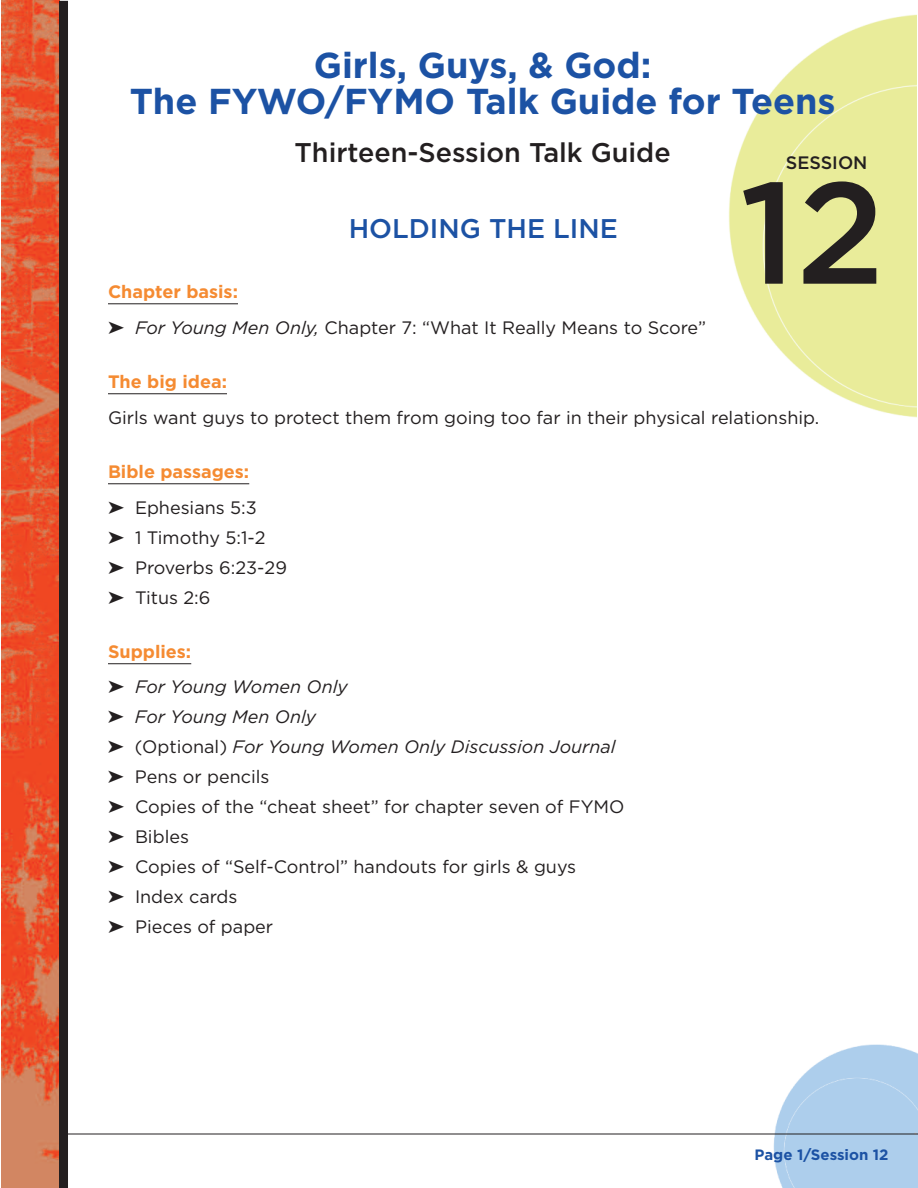
<style>
.page{position:relative;width:918px;height:1188px;background:#fff}
.page>*{position:absolute;margin:0;border:0;box-sizing:border-box;transform-origin:0 0}
.t1{font:500 144px "Gotham";color:#231f20}
.t2{font:700 36px/36px "Gotham";color:#1c52a4;text-align:center}
.t3{font:500 27px "Gotham";color:#231f20}
.t4{font:500 27px "Gotham";color:#1c52a4}
.t5{font:18px/30px "Gotham";color:#231f20}
.t6{font:700 18px/36px "Gotham";color:#f58b32}
.t7{font:italic 18px/36px "Gotham";color:#231f20}
.t8{font:500 18px "Gotham";color:#231f20}
.t9{font:700 15px "Gotham";color:#1c52a4}
.s1{font-weight:700;color:#f58b32}
.s2{font-style:italic}
.s3{color:#231f20}
.s4{font-weight:400;color:#231f20}
.s5{font-weight:700;font-style:normal;color:#f58b32}
</style>
<div class="page">
<img style="left:770px;top:1045px;width:148px;height:143px">
<img style="left:2px;top:0;width:57px;height:1188px">
<hr style="left:59px;top:1134px;width:859px;height:1px;background:#231f20">
<div style="left:59px;top:1px;width:9px;height:1187px;background:#231f20"></div>
<img style="left:729px;top:14px;width:188px;height:404px">
<hr style="left:108px;top:304px;width:130px;height:1px;background:#231f20">
<hr style="left:108px;top:394px;width:119px;height:1px;background:#231f20">
<hr style="left:108px;top:484px;width:141px;height:1px;background:#231f20">
<hr style="left:108px;top:663px;width:83px;height:1px;background:#231f20">
<h2 class="t2" style="left:130px;top:48px;width:708px">Girls, Guys, &amp; God:<br>The FYWO/FYMO Talk Guide for Teens</h2>
<h3 class="t3" style="left:295px;top:137px;width:378px">Thirteen-Session Talk Guide</h3>
<p class="t8" style="left:786px;top:152px;width:83px">SESSION</p>
<h1 class="t1" style="left:740px;top:150px;width:147px">12</h1>
<h3 class="t4" style="left:349px;top:212px;width:271px">HOLDING THE LINE</h3>
<p class="t5" style="left:108px;top:273px;width:600px;line-height:36px"><span class="s1">Chapter basis:<br></span>➤ <span class="s2">For Young Men Only,</span> Chapter 7: “What It Really Means to Score”</p>
<p class="t6" style="left:108px;top:363px;width:121px">The big idea:</p>
<p class="t5" style="left:108px;top:402px;width:713px">Girls want guys to protect them from going too far in their physical relationship.</p>
<p class="t6" style="left:108px;top:453px;width:150px">Bible passages: <span class="s3">➤</span> <span class="s4">Ephesians 5:3</span></p>
<p class="t5" style="left:108px;top:522px;width:180px">➤ 1 Timothy 5:1-2<br>➤ Proverbs 6:23-29 ➤ Titus 2:6</p>
<p class="t7" style="left:108px;top:633px;width:241px"><span class="s5">Supplies:<br></span>➤ For Young Women Only</p>
<p class="t5" style="left:108px;top:702px;width:518px">➤ <span class="s2">For Young Men Only<br></span>➤ (Optional) <span class="s2">For Young Women Only Discussion Journal </span>➤ Pens or pencils<br>➤ Copies of the “cheat sheet” for chapter seven of FYMO ➤ Bibles<br>➤ Copies of “Self-Control” handouts for girls &amp; guys<br>➤ Index cards<br>➤ Pieces of paper</p>
<p class="t9" style="left:755px;top:1146px;width:135px">Page 1/Session 12</p>
</div>
